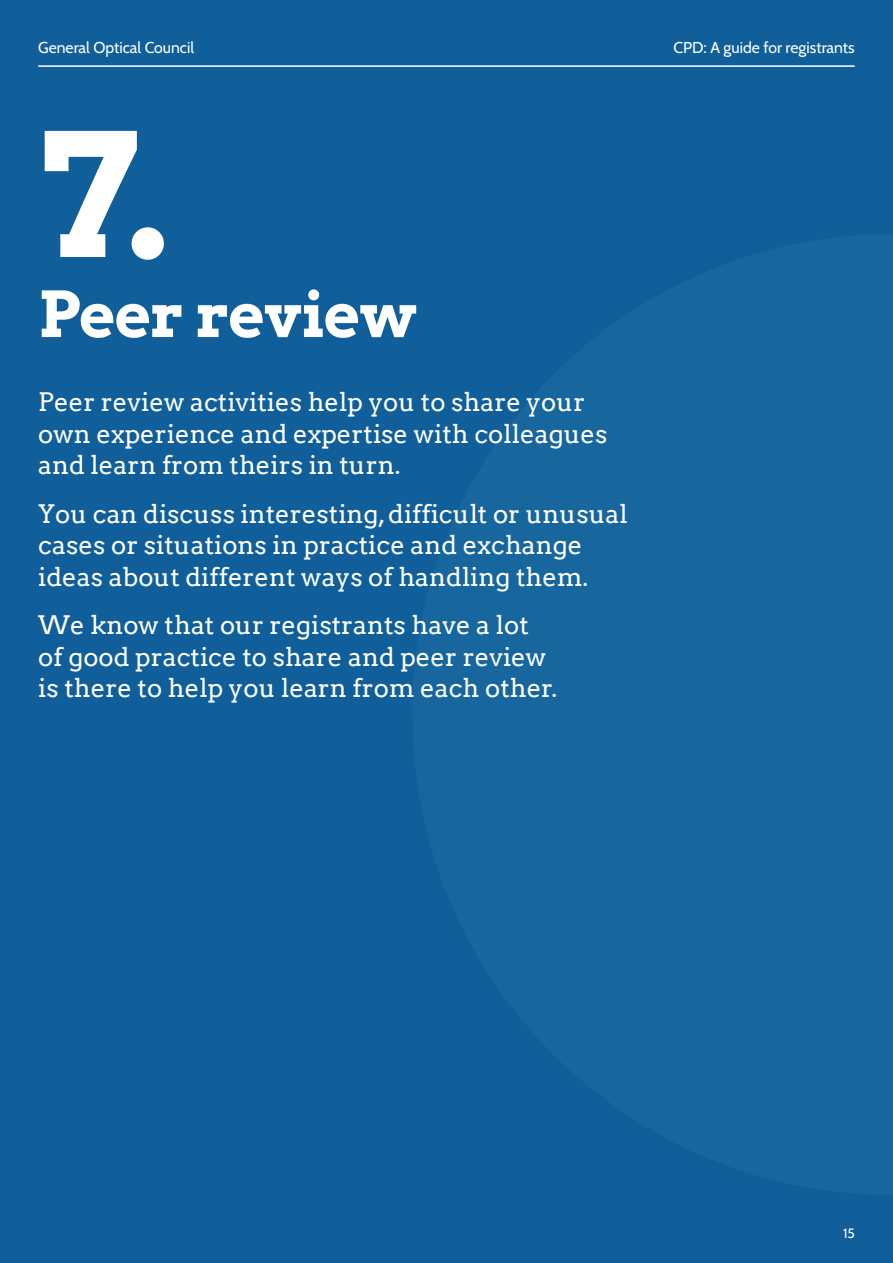
<style>
.page{position:relative;width:893px;height:1263px;background:#105f9a}
.page>*{position:absolute;margin:0;border:0;box-sizing:border-box;transform-origin:0 0}
.t1{font:700 170.4px "Arvo";color:#fff}
.t2{font:700 63px "Arvo";letter-spacing:-.02em;color:#fff}
.t3{font:25.5px/31.5px "Arvo";color:#fff}
.t4{font:15.75px "Cabin";color:#fff}
.t5{font:13.5px "Cabin";color:#fff}
</style>
<div class="page">
<hr style="left:38px;top:65px;width:817px;height:2px;background:#fff">
<p class="t4" style="left:38px;top:36px;width:157px">General Optical Council</p>
<p class="t4" style="left:673px;top:36px;width:183px">CPD: A guide for registrants</p>
<h1 class="t1" style="left:41px;top:88px;width:130px">7.</h1>
<h2 class="t2" style="left:38px;top:275px;width:381px">Peer review</h2>
<p class="t3" style="left:38px;top:386px;width:571px">Peer review activities help you to share your own experience and expertise with colleagues and learn from theirs in turn.</p>
<p class="t3" style="left:38px;top:498px;width:591px">You can discuss interesting, difficult or unusual cases or situations in practice and exchange ideas about different ways of handling them.</p>
<p class="t3" style="left:38px;top:609px;width:520px">We know that our registrants have a lot of good practice to share and peer review is there to help you learn from each other.</p>
<p class="t5" style="left:843px;top:1222px;width:13px">15</p>
</div>
